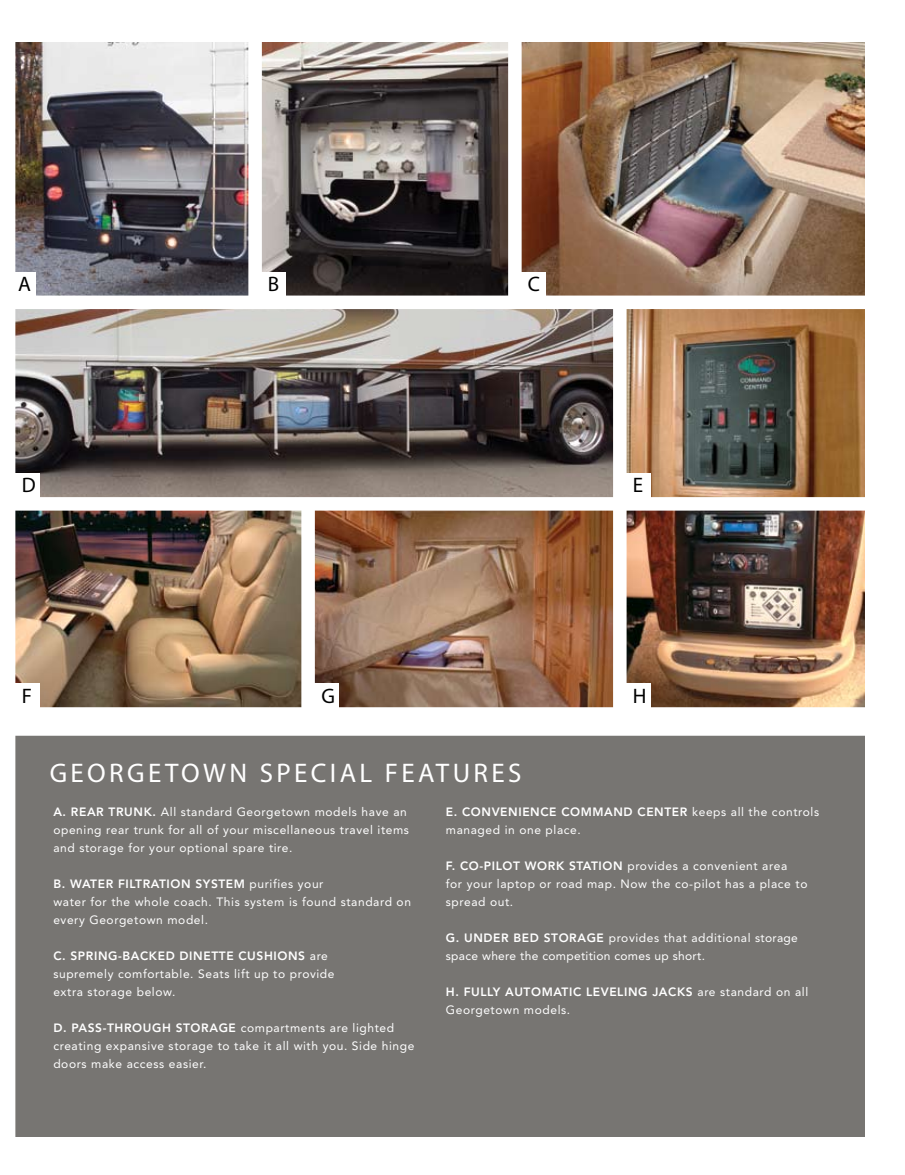
<style>
.page{position:relative;width:905px;height:1175px;background:#fff}
.page>*{position:absolute;margin:0;border:0;box-sizing:border-box;transform-origin:0 0}
.t1{font:27px "Myriad Pro";letter-spacing:.125em;color:#fff}
.t2{font:21px "Myriad Pro";color:#000}
.t3{font:12px/18px "Avenir";letter-spacing:.05em;color:#fff}
.t4{font:12px/18px "Avenir";letter-spacing:.025em;color:#fff}
.s1{font-weight:800}
</style>
<div class="page">
<img style="left:626px;top:510px;width:238px;height:197px">
<img style="left:15px;top:309px;width:598px;height:398px">
<img style="left:521px;top:42px;width:343px;height:253px">
<img style="left:15px;top:42px;width:493px;height:253px">
<img style="left:626px;top:309px;width:238px;height:188px">
<div style="left:12px;top:272px;width:24px;height:24px;background:#fff"></div>
<div style="left:10px;top:732px;width:854px;height:404px;background:#777572"></div>
<div style="left:261px;top:272px;width:24px;height:24px;background:#fff"></div>
<div style="left:521px;top:272px;width:24px;height:24px;background:#fff"></div>
<div style="left:626px;top:473px;width:24px;height:24px;background:#fff"></div>
<div style="left:15px;top:473px;width:24px;height:24px;background:#fff"></div>
<div style="left:15px;top:683px;width:24px;height:25px;background:#fff"></div>
<div style="left:315px;top:683px;width:24px;height:25px;background:#fff"></div>
<div style="left:626px;top:683px;width:24px;height:25px;background:#fff"></div>
<div style="left:0;top:17px;width:15px;height:1138px;background:#fff"></div>
<div style="left:0;top:707px;width:875px;height:28px;background:#fff"></div>
<div style="left:248px;top:36px;width:14px;height:266px;background:#fff"></div>
<div style="left:301px;top:502px;width:14px;height:227px;background:#fff"></div>
<div style="left:8px;top:497px;width:867px;height:13px;background:#fff"></div>
<h2 class="t2" style="left:18px;top:271px;width:14px">A</h2>
<h2 class="t2" style="left:268px;top:271px;width:13px">B</h2>
<h2 class="t2" style="left:527px;top:271px;width:12px">C</h2>
<h2 class="t2" style="left:22px;top:472px;width:15px">D</h2>
<h2 class="t2" style="left:632px;top:472px;width:12px">E</h2>
<h2 class="t2" style="left:22px;top:682px;width:9px">F</h2>
<h2 class="t2" style="left:321px;top:682px;width:13px">G</h2>
<h2 class="t2" style="left:633px;top:682px;width:12px">H</h2>
<h1 class="t1" style="left:50px;top:756px;width:473px">GEORG ETOWN SPECIAL F EATURES</h1>
<p class="t3" style="left:53px;top:803px;width:357px"><span class="s1">A. REAR TRUNK.</span> All standard Georgetown models have an opening rear trunk for all of your miscellaneous travel items and storage for your optional spare tire.</p>
<p class="t3" style="left:53px;top:875px;width:359px"><span class="s1">B. WATER FILTRATION SYSTEM</span> purifies your<br>water for the whole coach. This system is found standard on every Georgetown model.</p>
<p class="t3" style="left:53px;top:947px;width:283px"><span class="s1">C. SPRING-BACKED DINETTE CUSHIONS</span> are supremely comfortable. Seats lift up to provide extra storage below.</p>
<p class="t3" style="left:53px;top:1019px;width:362px"><span class="s1">D. PASS-THROUGH STORAGE</span> compartments are lighted creating expansive storage to take it all with you. Side hinge doors make access easier.</p>
<p class="t3" style="left:446px;top:803px;width:375px"><span class="s1">E. CONVENIENCE COMMAND CENTER</span> keeps all the controls managed in one place.</p>
<p class="t3" style="left:446px;top:857px;width:363px"><span class="s1">F. CO-PILOT WORK STATION</span> provides a convenient area<br>for your laptop or road map. Now the co-pilot has a place to spread out.</p>
<p class="t4" style="left:446px;top:929px;width:353px"><span class="s1">G. UNDER BED STORAGE</span> provides that additional storage space where the competition comes up short.</p>
<p class="t3" style="left:446px;top:983px;width:364px"><span class="s1">H. FULLY AUTOMATIC LEVELING JACKS</span> are standard on all<br>Georgetown models.</p>
</div>
